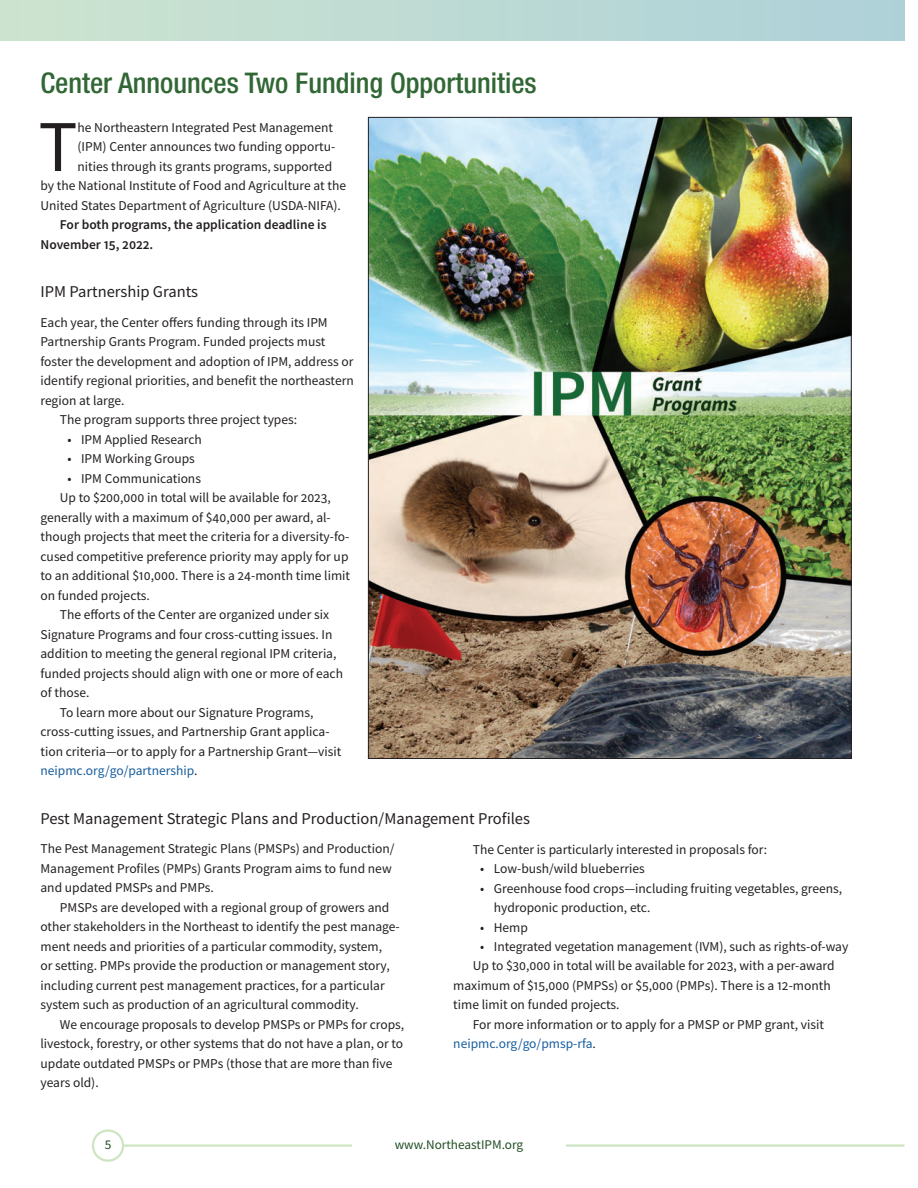
<style>
.page{position:relative;width:918px;height:1188px;background:#fff}
.page>*{position:absolute;margin:0;border:0;box-sizing:border-box;transform-origin:0 0}
.P__Article_Text_-_Fi{font:72.9px "Source Sans Pro";color:#231f20}
.H1__Article_Title{font:500 condensed 28.5px "Helvetica Neue LT Std";color:#316734}
.H2__Subhead_-_Within{font:16.5px "Source Sans Pro";color:#231f20}
.P__Article_Text{font:13.5px/19.5px "Source Sans Pro";color:#231f20}
.P__Article_Text_-_No{font:13.5px/19.5px "Source Sans Pro";color:#231f20}
.P__Article_Text_-_Fi-2{font:13.5px "Source Sans Pro";color:#231f20}
.P__Article_Text-2{font:600 13.5px/19.5px "Source Sans Pro";color:#231f20}
.t1{font:13.35px "Source Sans Pro";color:#214d25}
.s1{color:#175d9e}
</style>
<div class="page">
<div style="left:0;top:0;width:904px;height:40px;background:linear-gradient(to right,#cde4cf,#aed1d9)"></div>
<hr style="left:124px;top:1144px;width:228px;height:3px;background:#cde5c1">
<div style="left:92px;top:1129px;width:32px;height:33px;border:2px solid #cde5c1;border-radius:50%"></div>
<hr style="left:566px;top:1144px;width:338px;height:3px;background:#cde5c1">
<img style="left:370px;top:119px;width:480px;height:638px">
<p class="H1__Article_Title" style="left:40px;top:66px;width:498px">Center Announces Two Funding Opportunities</p>
<p class="P__Article_Text_-_Fi" style="left:38px;top:100px;width:41px">T</p>
<p class="P__Article_Text_-_Fi-2" style="left:78px;top:119px;width:257px">he Northeastern Integrated Pest Management</p>
<p class="P__Article_Text_-_Fi-2" style="left:78px;top:138px;width:259px">(IPM) Center announces two funding opportu-</p>
<p class="P__Article_Text_-_Fi-2" style="left:78px;top:158px;width:256px">nities through its grants programs, supported</p>
<p class="P__Article_Text_-_Fi-2" style="left:40px;top:177px;width:307px">by the National Institute of Food and Agriculture at the</p>
<p class="P__Article_Text_-_Fi-2" style="left:40px;top:197px;width:302px">United States Department of Agriculture (USDA-NIFA).</p>
<p class="P__Article_Text-2" style="left:40px;top:215px;width:288px;text-indent:19px">For both programs, the application deadline is<br>November 15, 2022.</p>
<p class="H2__Subhead_-_Within" style="left:40px;top:281px;width:159px">IPM Partnership Grants</p>
<p class="P__Article_Text_-_No" style="left:40px;top:313px;width:315px">Each year, the Center offers funding through its IPM Partnership Grants Program. Funded projects must foster the development and adoption of IPM, address or identify regional priorities, and benefit the northeastern region at large.</p>
<p class="P__Article_Text" style="left:60px;top:410px;width:239px">The program supports three project types:</p>
<p class="P__Article_Text" style="left:68px;top:430px;width:136px">• IPM Applied Research</p>
<p class="P__Article_Text" style="left:68px;top:449px;width:129px">• IPM Working Groups</p>
<p class="P__Article_Text" style="left:68px;top:469px;width:135px">• IPM Communications</p>
<p class="P__Article_Text" style="left:40px;top:488px;width:311px;text-indent:19px">Up to $200,000 in total will be available for 2023, generally with a maximum of $40,000 per award, al&shy;though projects that meet the criteria for a diversity-fo&shy;cused competitive preference priority may apply for up to an additional $10,000. There is a 24-month time limit on funded projects.</p>
<p class="P__Article_Text" style="left:40px;top:605px;width:304px;text-indent:19px">The efforts of the Center are organized under six Signature Programs and four cross-cutting issues. In addition to meeting the general regional IPM criteria, funded projects should align with one or more of each of those.</p>
<p class="P__Article_Text" style="left:40px;top:703px;width:302px;text-indent:19px">To learn more about our Signature Programs, cross-cutting issues, and Partnership Grant applica&shy;tion criteria—or to apply for a Partnership Grant—visit <span class="s1">neipmc.org/go/partnership</span>.</p>
<p class="H2__Subhead_-_Within" style="left:40px;top:808px;width:491px">Pest Management Strategic Plans and Production/Management Profiles</p>
<p class="P__Article_Text_-_No" style="left:40px;top:839px;width:356px">The Pest Management Strategic Plans (PMSPs) and Production/<br>Management Profiles (PMPs) Grants Program aims to fund new and updated PMSPs and PMPs.</p>
<p class="P__Article_Text" style="left:40px;top:898px;width:361px;text-indent:19px">PMSPs are developed with a regional group of growers and other stakeholders in the Northeast to identify the pest manage&shy;ment needs and priorities of a particular commodity, system,<br>or setting. PMPs provide the production or management story, including current pest management practices, for a particular system such as production of an agricultural commodity.</p>
<p class="P__Article_Text" style="left:40px;top:1015px;width:365px;text-indent:19px">We encourage proposals to develop PMSPs or PMPs for crops, livestock, forestry, or other systems that do not have a plan, or to update outdated PMSPs or PMPs (those that are more than five years old).</p>
<p class="P__Article_Text" style="left:473px;top:839px;width:296px">The Center is particularly interested in proposals for:</p>
<p class="P__Article_Text" style="left:480px;top:859px;width:166px">• Low-bush/wild blueberries</p>
<p class="P__Article_Text" style="left:494px;top:878px;width:350px;text-indent:-14px">• Greenhouse food crops—including fruiting vegetables, greens, hydroponic production, etc.</p>
<p class="P__Article_Text" style="left:480px;top:917px;width:49px">• Hemp</p>
<p class="P__Article_Text" style="left:480px;top:937px;width:370px">• Integrated vegetation management (IVM), such as rights-of-way</p>
<p class="P__Article_Text" style="left:453px;top:956px;width:383px;text-indent:19px">Up to $30,000 in total will be available for 2023, with a per-award maximum of $15,000 (PMPSs) or $5,000 (PMPs). There is a 12-month time limit on funded projects.</p>
<p class="P__Article_Text" style="left:453px;top:1015px;width:372px;text-indent:19px">For more information or to apply for a PMSP or PMP grant, visit <span class="s1">neipmc.org/go/pmsp-rfa</span>.</p>
<p class="t1" style="left:105px;top:1136px;width:8px">5</p>
<p class="t1" style="left:395px;top:1136px;width:130px">www.NortheastIPM.org</p>
</div>
